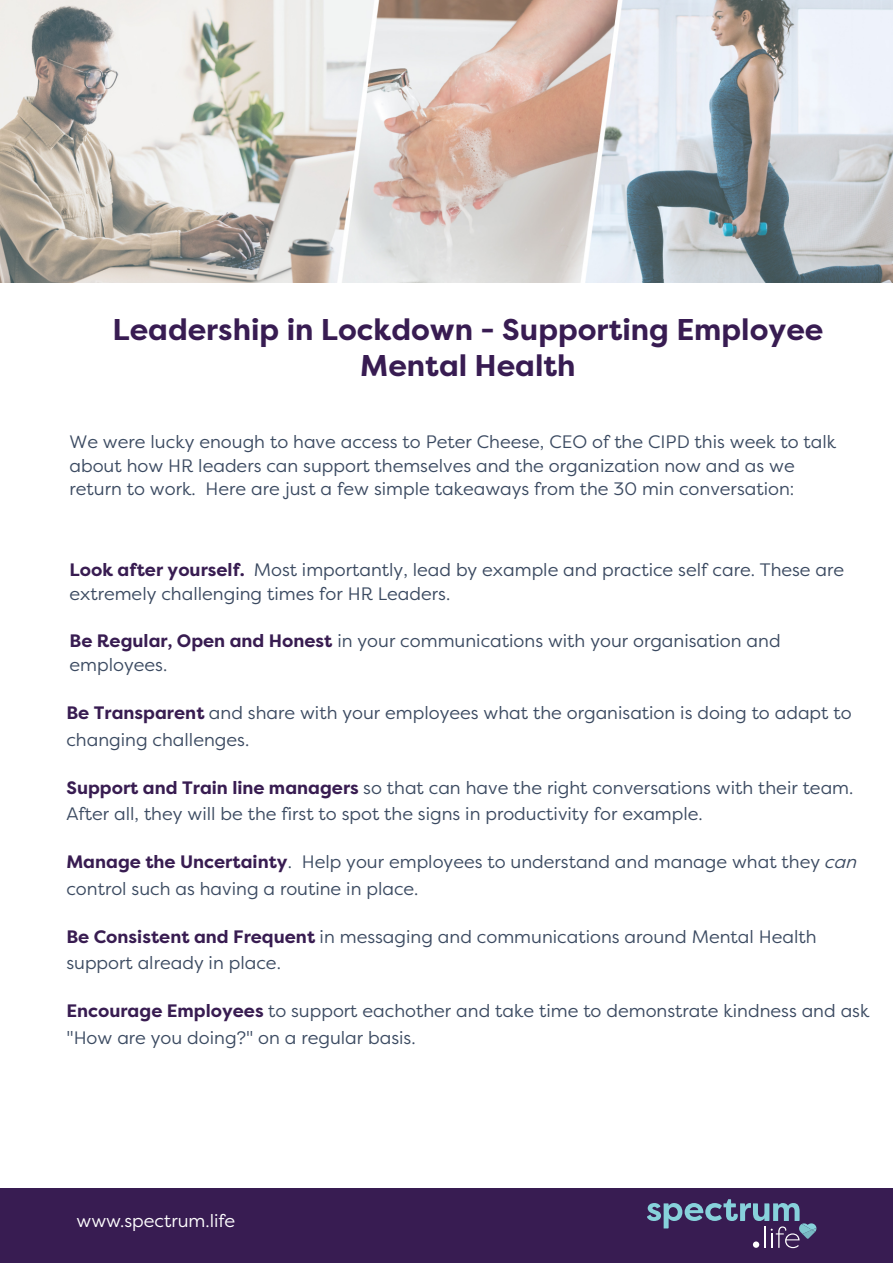
<style>
.page{position:relative;width:893px;height:1263px;background:#fff}
.page>*{position:absolute;margin:0;border:0;box-sizing:border-box;transform-origin:0 0}
.t1{font:700 30px/36.3px "Filson Pro";color:#381c52;text-align:center}
.t2{font:18px/26.7px "Filson Pro";color:#3b4a61}
.t3{font:18px/24px "Filson Pro";color:#3a4960}
.t4{font:18px "Filson Pro";color:#fff}
.s1{font-weight:700;color:#381c51}
.s2{color:#3a4960}
.s3{font-style:italic}
</style>
<div class="page">
<img style="left:0;top:0;width:893px;height:282px">
<div style="left:0;top:1188px;width:893px;height:75px;background:#381c52"></div>
<svg style="left:647px;top:1199px;width:169px;height:49px"></svg>
<h1 class="t1" style="left:113px;top:312px;width:712px">Leadership in Lockdown - Supporting Employee<br>Mental Health</h1>
<p class="t2" style="left:70px;top:429px;width:768px;line-height:23.5px">We were lucky enough to have access to Peter Cheese, CEO of the CIPD this week to talk about how HR leaders can support themselves and the organization now and as we return to work. Here are just a few simple takeaways from the 30 min conversation:</p>
<p class="t3" style="left:70px;top:557px;width:776px"><span class="s1">Look after yourself.</span> Most importantly, lead by example and practice self care. These are extremely challenging times for HR Leaders.</p>
<p class="t2" style="left:70px;top:627px;width:713px;line-height:24.8px"><span class="s1">Be Regular, Open and Honest</span> in your communications with y<span class="s2">our organisatio</span>n and employees.</p>
<p class="t2" style="left:66px;top:699px;width:787px"><span class="s1">Be Transparent</span> and share with your employees what the organisation is doing to adapt to changing challenges.</p>
<p class="t2" style="left:66px;top:773px;width:788px"><span class="s1">Support and Train line managers</span> so that can have the right conversations with their team.<br>After all, they will be the first to spot the signs in productivity for example.</p>
<p class="t2" style="left:66px;top:848px;width:797px"><span class="s1">Manage the Uncertainty</span>. Help your employees to understand and manage what they <span class="s3">can </span>control such as having a routine in place.</p>
<p class="t2" style="left:66px;top:922px;width:752px"><span class="s1">Be Consistent and Frequent</span> in messaging and communications around Mental Health support already in place.</p>
<p class="t2" style="left:66px;top:997px;width:805px"><span class="s1">Encourage Employees</span> to support eachother and take time to demonstrate kindness and ask "How are you doing?" on a regular basis.</p>
<p class="t4" style="left:77px;top:1209px;width:160px">www.spectrum.life</p>
</div>
